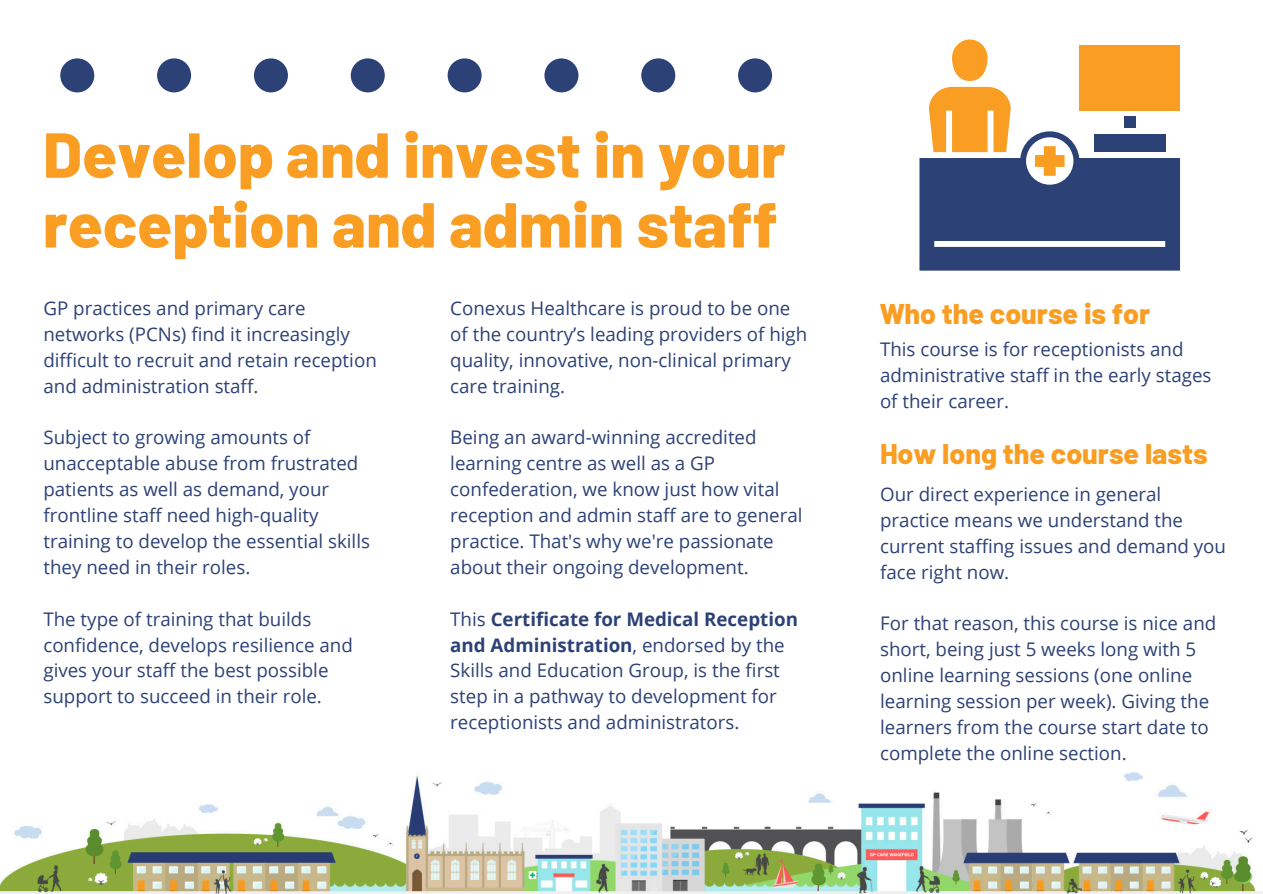
<style>
.page{position:relative;width:1263px;height:894px;background:#fff}
.page>*{position:absolute;margin:0;border:0;box-sizing:border-box;transform-origin:0 0}
.t1{font:800 63.45px/69.8px "Barlow";color:#f99e22}
.t2{font:800 28.5px "Barlow";color:#f99e22}
.t3{font:18.75px/25.8px "Open Sans";color:#2c4176}
.s1{font-weight:700}
</style>
<div class="page">
<div style="left:1079px;top:45px;width:101px;height:66px;background:#f99e22"></div>
<svg style="left:952px;top:39px;width:35px;height:42px"></svg>
<svg style="left:919px;top:87px;width:261px;height:183px"></svg>
<img style="left:0;top:772px;width:1263px;height:121px">
<div style="left:60px;top:58px;width:34px;height:34px;background:#2c4176;border-radius:50%"></div>
<div style="left:157px;top:58px;width:34px;height:34px;background:#2c4176;border-radius:50%"></div>
<div style="left:254px;top:58px;width:34px;height:34px;background:#2c4176;border-radius:50%"></div>
<div style="left:351px;top:58px;width:34px;height:34px;background:#2c4176;border-radius:50%"></div>
<div style="left:448px;top:58px;width:34px;height:34px;background:#2c4176;border-radius:50%"></div>
<div style="left:544px;top:58px;width:34px;height:34px;background:#2c4176;border-radius:50%"></div>
<div style="left:641px;top:58px;width:34px;height:34px;background:#2c4176;border-radius:50%"></div>
<div style="left:738px;top:58px;width:34px;height:34px;background:#2c4176;border-radius:50%"></div>
<p class="t1" style="left:43px;top:117px;width:744px">Develop and invest in your reception and admin staff</p>
<h2 class="t3" style="left:43px;top:294px;width:335px">GP practices and primary care networks (PCNs) find it increasingly difficult to recruit and retain reception and administration staff.</h2>
<p class="t3" style="left:43px;top:424px;width:328px">Subject to growing amounts of unacceptable abuse from frustrated patients as well as demand, your frontline staff need high-quality training to develop the essential skills they need in their roles.</p>
<h2 class="t3" style="left:43px;top:605px;width:311px">The type of training that builds confidence, develops resilience and gives your staff the best possible support to succeed in their role.</h2>
<p class="t3" style="left:450px;top:294px;width:359px">Conexus Healthcare is proud to be one of the country’s leading providers of high quality, innovative, non-clinical primary care training.</p>
<h1 class="t3" style="left:450px;top:424px;width:354px">Being an award-winning accredited learning centre as well as a GP confederation, we know just how vital reception and admin staff are to general practice. That's why we're passionate about their ongoing development.</h1>
<p class="t3" style="left:450px;top:605px;width:349px">This <span class="s1">Certificate for Medical Reception and Administration</span>, endorsed by the Skills and Education Group, is the first step in a pathway to development for receptionists and administrators.</p>
<p class="t2" style="left:880px;top:295px;width:272px">Who the course is for</p>
<p class="t3" style="left:880px;top:336px;width:333px">This course is for receptionists and administrative staff in the early stages of their career.</p>
<p class="t2" style="left:880px;top:435px;width:329px">How long the course lasts</p>
<p class="t3" style="left:880px;top:480px;width:347px">Our direct experience in general practice means we understand the current staffing issues and demand you face right now.</p>
<p class="t3" style="left:880px;top:610px;width:338px">For that reason, this course is nice and short, being just 5 weeks long with 5 online learning sessions (one online learning session per week). Giving the learners from the course start date to complete the online section.</p>
</div>
